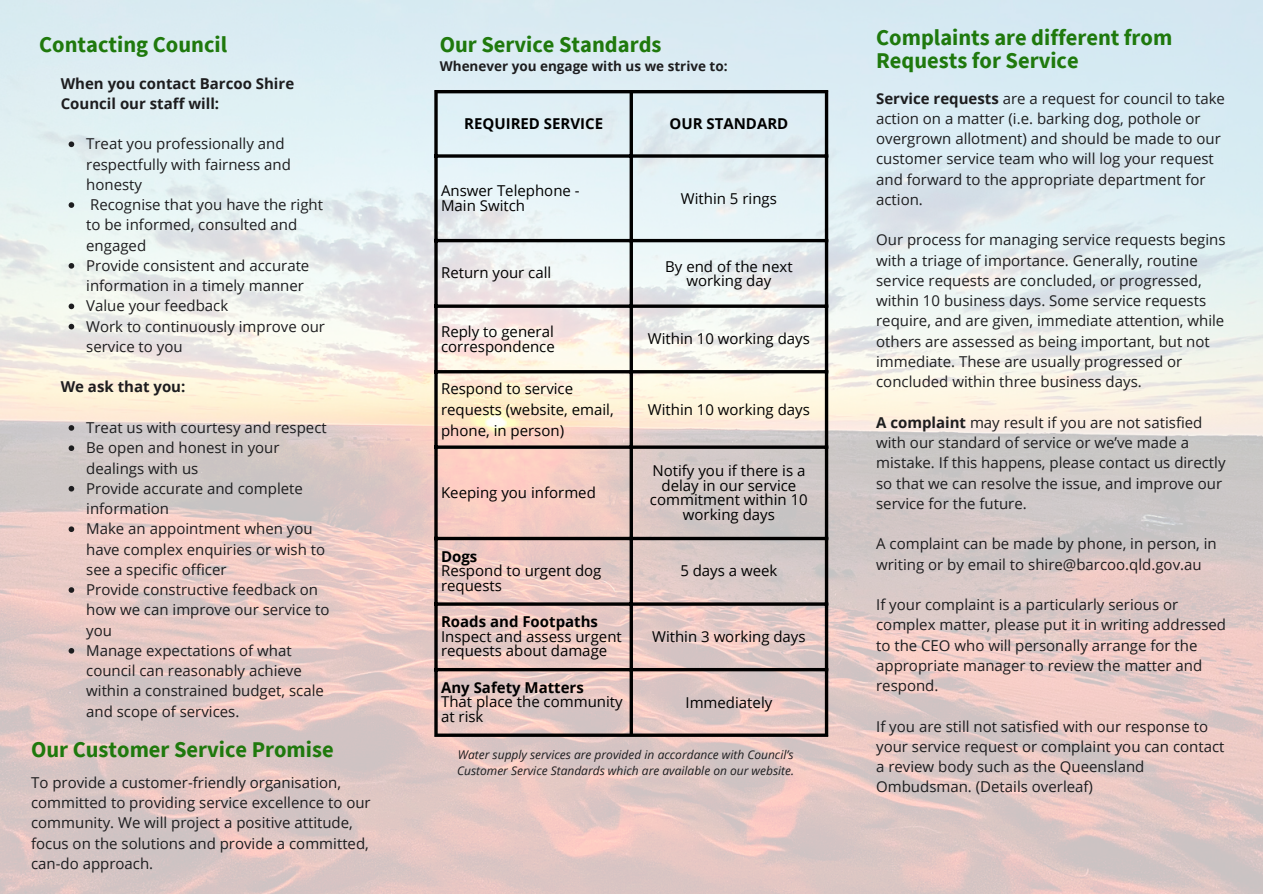
<style>
.page{position:relative;width:1263px;height:894px;background:#fff}
.page>*{position:absolute;margin:0;border:0;box-sizing:border-box;transform-origin:0 0}
.t1{font:700 22.5px/22.5px "Source Sans Pro";color:#1f790d}
.t2{font:15px/20.2px "Open Sans";color:#1d1d1f}
.t3{font:15px/14.5px "Open Sans";color:#000}
.t4{font:700 15px "Open Sans";color:#000}
.t5{font:700 15px/20.2px "Open Sans";color:#1d1d1f}
.t6{font:700 13.5px "Open Sans";color:#1d1d1f}
.t7{font:italic 12px/16px "Open Sans";color:#1d1d1f}
.s1{font-weight:700}
</style>
<div class="page">
<img style="left:0;top:0;width:1263px;height:893px">
<svg style="left:434px;top:93px;width:4px;height:640px;background:#242120"></svg>
<hr style="left:630px;top:93px;width:3px;height:640px;background:#000">
<hr style="left:825px;top:93px;width:3px;height:640px;background:#000">
<hr style="left:434px;top:90px;width:394px;height:3px;background:#000">
<svg style="left:434px;top:154px;width:391px;height:4px;background:#212324"></svg>
<hr style="left:434px;top:239px;width:394px;height:3px;background:#000">
<svg style="left:434px;top:304px;width:391px;height:4px;background:#232222"></svg>
<hr style="left:434px;top:370px;width:394px;height:3px;background:#000">
<hr style="left:434px;top:445px;width:394px;height:3px;background:#000">
<svg style="left:434px;top:536px;width:391px;height:4px;background:#2d2827"></svg>
<hr style="left:434px;top:602px;width:394px;height:3px;background:#000">
<svg style="left:434px;top:667px;width:391px;height:4px;background:#37302e"></svg>
<hr style="left:434px;top:733px;width:394px;height:3px;background:#000">
<svg style="left:69px;top:141px;width:5px;height:6px"></svg>
<svg style="left:69px;top:202px;width:5px;height:6px"></svg>
<svg style="left:69px;top:263px;width:5px;height:5px"></svg>
<svg style="left:69px;top:303px;width:5px;height:6px"></svg>
<svg style="left:69px;top:324px;width:5px;height:5px"></svg>
<svg style="left:69px;top:425px;width:5px;height:5px"></svg>
<svg style="left:69px;top:445px;width:5px;height:6px"></svg>
<svg style="left:69px;top:486px;width:5px;height:5px"></svg>
<svg style="left:69px;top:526px;width:5px;height:6px"></svg>
<svg style="left:69px;top:587px;width:5px;height:5px"></svg>
<svg style="left:69px;top:647px;width:5px;height:6px"></svg>
<h1 class="t1" style="left:39px;top:33px;width:189px">Contacting Council</h1>
<p class="t5" style="left:61px;top:73px;width:235px">When you contact Barcoo Shire<br>Council our staff will:</p>
<p class="t2" style="left:86px;top:133px;width:240px">Treat you professionally and respectfully with fairness and honesty<br>Recognise that you have the right to be informed, consulted and engaged<br>Provide consistent and accurate information in a timely manner<br>Value your feedback<br>Work to continuously improve our service to you</p>
<p class="t5" style="left:61px;top:376px;width:126px">We ask that you:</p>
<p class="t2" style="left:86px;top:417px;width:245px">Treat us with courtesy and respect<br>Be open and honest in your dealings with us<br>Provide accurate and complete information<br>Make an appointment when you have complex enquiries or wish to see a specific officer<br>Provide constructive feedback on how we can improve our service to you<br>Manage expectations of what council can reasonably achieve within a constrained budget, scale and scope of services.</p>
<h1 class="t1" style="left:31px;top:737px;width:304px">Our Customer Service Promise</h1>
<p class="t2" style="left:31px;top:771px;width:341px">To provide a customer-friendly organisation, committed to providing service excellence to our community. We will project a positive attitude, focus on the solutions and provide a committed, can-do approach.</p>
<h1 class="t1" style="left:440px;top:33px;width:223px">Our Service Standards</h1>
<p class="t6" style="left:440px;top:56px;width:289px">Whenever you engage with us we strive to:</p>
<p class="t4" style="left:464px;top:113px;width:140px">REQUIRED SERVICE</p>
<p class="t4" style="left:669px;top:113px;width:120px">OUR STANDARD</p>
<p class="t3" style="left:441px;top:183px;width:140px">Answer Telephone -<br>Main Switch</p>
<p class="t3" style="left:681px;top:191px;width:97px">Within 5 rings</p>
<p class="t3" style="left:441px;top:265px;width:112px">Return your call</p>
<p class="t3" style="left:665px;top:258px;width:129px;text-align:center">By end of the next working day</p>
<p class="t3" style="left:441px;top:324px;width:115px">Reply to general correspondence</p>
<p class="t3" style="left:648px;top:331px;width:164px">Within 10 working days</p>
<p class="t3" style="left:441px;top:377px;width:174px;line-height:21.3px">Respond to service requests (website, email, phone, in person)</p>
<p class="t3" style="left:648px;top:402px;width:164px">Within 10 working days</p>
<p class="t3" style="left:441px;top:485px;width:156px">Keeping you informed</p>
<p class="t3" style="left:650px;top:462px;width:159px;text-align:center">Notify you if there is a delay in our service commitment within 10 working days</p>
<p class="t4" style="left:441px;top:545px;width:38px">Dogs</p>
<p class="t3" style="left:441px;top:563px;width:162px">Respond to urgent dog requests</p>
<p class="t3" style="left:680px;top:563px;width:99px">5 days a week</p>
<p class="t4" style="left:441px;top:611px;width:158px">Roads and Footpaths</p>
<p class="t3" style="left:441px;top:628px;width:182px">Inspect and assess urgent requests about damage</p>
<p class="t3" style="left:652px;top:628px;width:155px">Within 3 working days</p>
<p class="t4" style="left:441px;top:676px;width:144px">Any Safety Matters</p>
<p class="t3" style="left:441px;top:694px;width:183px">That place the community at risk</p>
<p class="t3" style="left:685px;top:695px;width:88px">Immediately</p>
<p class="t7" style="left:457px;top:746px;width:338px">Water supply services are provided in accordance with Council’s<br>Customer Service Standards which are available on our website.</p>
<h1 class="t1" style="left:876px;top:26px;width:298px">Complaints are different from<br>Requests for Service</h1>
<p class="t2" style="left:876px;top:88px;width:350px"><span class="s1">Service requests</span> are a request for council to take action on a matter (i.e. barking dog, pothole or overgrown allotment) and should be made to our customer service team who will log your request and forward to the appropriate department for action.</p>
<p class="t2" style="left:876px;top:229px;width:351px">Our process for managing service requests begins with a triage of importance. Generally, routine service requests are concluded, or progressed, within 10 business days. Some service requests require, and are given, immediate attention, while others are assessed as being important, but not immediate. These are usually progressed or concluded within three business days.</p>
<p class="t2" style="left:876px;top:411px;width:351px"><span class="s1">A complaint</span> may result if you are not satisfied with our standard of service or we’ve made a mistake. If this happens, please contact us directly so that we can resolve the issue, and improve our service for the future.</p>
<p class="t2" style="left:876px;top:533px;width:342px">A complaint can be made by phone, in person, in writing or by email to shire@barcoo.qld.gov.au</p>
<p class="t2" style="left:876px;top:594px;width:351px">If your complaint is a particularly serious or complex matter, please put it in writing addressed to the CEO who will personally arrange for the appropriate manager to review the matter and respond.</p>
<p class="t2" style="left:876px;top:715px;width:350px">If you are still not satisfied with our response to your service request or complaint you can contact a review body such as the Queensland Ombudsman. (Details overleaf)</p>
</div>
